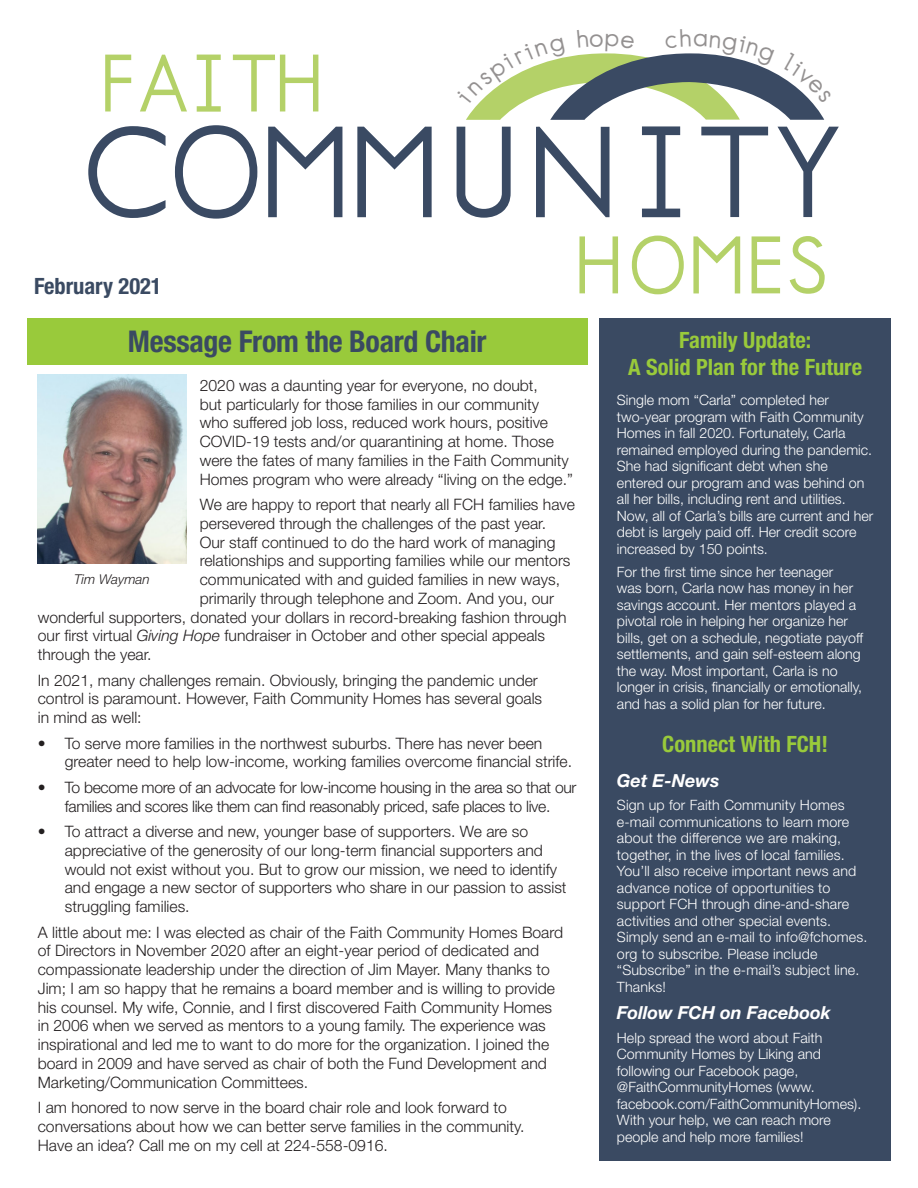
<style>
.page{position:relative;width:918px;height:1188px;background:#fff}
.page>*{position:absolute;margin:0;border:0;box-sizing:border-box;transform-origin:0 0}
.t1{font:156.75px "Normafixed Tryout";letter-spacing:-.03em;color:#3a4a63}
.t2{font:98.7px "Normafixed Tryout";letter-spacing:-.05em;color:#b4d168}
.t3{font:700 condensed 30px "Helvetica Neue";letter-spacing:-.01em;color:#3a4a62}
.t4{font:700 condensed 22.5px "Helvetica Neue";color:#99ca3b}
.t5{font:700 condensed 22.5px "Helvetica Neue";color:#3a4a62}
.t6{font:italic 700 18px "Helvetica Neue";color:#fff}
.t7{font:300 15.75px/18.8px "Helvetica Neue";color:#231f20}
.t8{font:300 15.75px/18.8px "Helvetica Neue";letter-spacing:-.02em;color:#231f20;text-align:center}
.t9{font:300 14.25px/16.5px "Helvetica Neue";color:#fff}
.t10{font:italic 300 13.5px "Helvetica Neue";color:#231f20}
.s1{font-style:italic}
</style>
<div class="page">
<div style="left:27px;top:318px;width:561px;height:46px;background:#99ca3b"></div>
<svg style="left:105px;top:55px;width:26px;height:56px"></svg>
<svg style="left:140px;top:55px;width:47px;height:56px"></svg>
<svg style="left:197px;top:55px;width:24px;height:57px"></svg>
<svg style="left:233px;top:55px;width:85px;height:56px"></svg>
<div style="left:599px;top:318px;width:292px;height:843px;background:#3a4a62"></div>
<img style="left:38px;top:374px;width:148px;height:189px">
<svg style="left:466px;top:53px;width:359px;height:67px"></svg>
<p class="t1" style="left:80px;top:98px;width:776px">COMMUNITY</p>
<p class="t2" style="left:569px;top:218px;width:269px">HOMES</p>
<p class="t4" style="left:679px;top:327px;width:133px">Family Update:</p>
<p class="t4" style="left:628px;top:354px;width:235px">A Solid Plan for the Future</p>
<p class="t9" style="left:617px;top:392px;width:258px">Single mom “Carla” completed her two-year program with Faith Community Homes in fall 2020. Fortunately, Carla remained employed during the pandemic.<br>She had significant debt when she entered our program and was behind on all her bills, including rent and utilities.<br>Now, all of Carla’s bills are current and her debt is largely paid off. Her credit score increased by 150 points.</p>
<p class="t9" style="left:617px;top:563px;width:248px">For the first time since her teenager<br>was born, Carla now has money in her savings account. Her mentors played a pivotal role in helping her organize her bills, get on a schedule, negotiate payoff settlements, and gain self-esteem along the way. Most important, Carla is no longer in crisis, financially or emotionally, and has a solid plan for her future.</p>
<p class="t4" style="left:662px;top:731px;width:167px">Connect With FCH!</p>
<p class="t6" style="left:617px;top:769px;width:104px">Get E-News</p>
<p class="t9" style="left:617px;top:797px;width:252px">Sign up for Faith Community Homes e-mail communications to learn more about the difference we are making, together, in the lives of local families.<br>You’ll also receive important news and advance notice of opportunities to support FCH through dine-and-share activities and other special events.<br>Simply send an e-mail to info@fchomes. org to subscribe. Please include “Subscribe” in the e-mail’s subject line.<br>Thanks!</p>
<p class="t6" style="left:617px;top:1002px;width:215px">Follow FCH on Facebook</p>
<p class="t9" style="left:617px;top:1029px;width:207px;text-align:justify">Help spread the word about Faith Community Homes by Liking and following our Facebook page,</p>
<p class="t9" style="left:617px;top:1079px;width:246px">@FaithCommunityHomes (www. facebook.com/FaithCommunityHomes).<br>With your help, we can reach more people and help more families!</p>
<p class="t5" style="left:34px;top:273px;width:129px">February 2021</p>
<p class="t3" style="left:128px;top:323px;width:360px">Message From the Board Chair</p>
<p class="t7" style="left:200px;top:375px;width:375px">2020 was a daunting year for everyone, no doubt,<br>but particularly for those families in our community<br>who suffered job loss, reduced work hours, positive COVID-19 tests and/or quarantining at home. Those were the fates of many families in the Faith Community Homes program who were already “living on the edge.”</p>
<p class="t7" style="left:200px;top:495px;width:377px">We are happy to report that nearly all FCH families have persevered through the challenges of the past year.<br>Our staff continued to do the hard work of managing relationships and supporting families while our mentors communicated with and guided families in new ways, primarily through telephone and Zoom. And you, our</p>
<p class="t7" style="left:38px;top:607px;width:530px">wonderful supporters, donated your dollars in record-breaking fashion through our first virtual <span class="s1">Giving Hope</span> fundraiser in October and other special appeals through the year.</p>
<p class="t7" style="left:38px;top:670px;width:506px">In 2021, many challenges remain. Obviously, bringing the pandemic under control is paramount. However, Faith Community Homes has several goals in mind as well:</p>
<p class="t7" style="left:65px;top:733px;width:509px;text-indent:-27px">• To serve more families in the northwest suburbs. There has never been greater need to help low-income, working families overcome financial strife.</p>
<p class="t8" style="left:38px;top:777px;width:540px">• To become more of an advocate for low-income housing in the area so that our families and scores like them can find reasonably priced, safe places to live.</p>
<p class="t7" style="left:65px;top:822px;width:503px;text-indent:-27px">• To attract a diverse and new, younger base of supporters. We are so appreciative of the generosity of our long-term financial supporters and would not exist without you. But to grow our mission, we need to identify and engage a new sector of supporters who share in our passion to assist struggling families.</p>
<p class="t7" style="left:38px;top:922px;width:527px">A little about me: I was elected as chair of the Faith Community Homes Board of Directors in November 2020 after an eight-year period of dedicated and compassionate leadership under the direction of Jim Mayer. Many thanks to Jim; I am so happy that he remains a board member and is willing to provide his counsel. My wife, Connie, and I first discovered Faith Community Homes in 2006 when we served as mentors to a young family. The experience was inspirational and led me to want to do more for the organization. I joined the board in 2009 and have served as chair of both the Fund Development and Marketing/Communication Committees.</p>
<p class="t7" style="left:38px;top:1098px;width:488px">I am honored to now serve in the board chair role and look forward to conversations about how we can better serve families in the community.<br>Have an idea? Call me on my cell at 224-558-0916.</p>
<p class="t10" style="left:74px;top:571px;width:77px">Tim Wayman</p>
</div>
